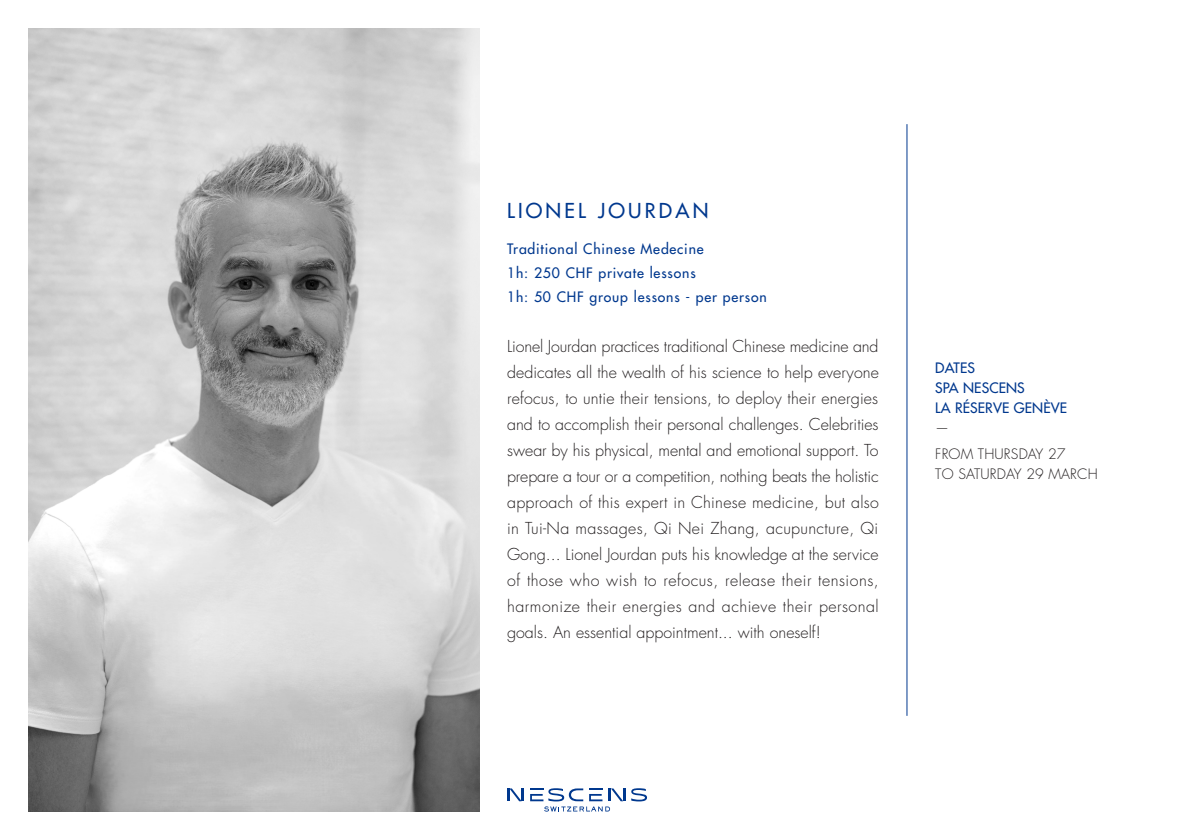
<style>
.page{position:relative;width:1191px;height:840px;background:#fff}
.page>*{position:absolute;margin:0;border:0;box-sizing:border-box;transform-origin:0 0}
.t1{font:500 20px "Futura Std";letter-spacing:.16em;color:#00388e}
.t2{font:300 16px/26px "Futura Std";color:#231f20;text-align:justify}
.t3{font:500 14px "Futura Std";letter-spacing:.06em;color:#00388e}
.t4{font:300 14px "Futura Std";letter-spacing:.01em;color:#231f20}
.t5{font:500 14px "Futura Std";letter-spacing:.01em;color:#00388e}
</style>
<div class="page">
<hr style="left:906px;top:124px;width:1px;height:591px;background:#00388e">
<img style="left:28px;top:28px;width:451px;height:783px">
<svg style="left:507px;top:788px;width:17px;height:12px"></svg>
<svg style="left:631px;top:788px;width:16px;height:13px"></svg>
<svg style="left:530px;top:788px;width:95px;height:23px"></svg>
<p class="t1" style="left:507px;top:198px;width:203px">LIONEL JOURDAN</p>
<p class="t3" style="left:507px;top:240px;width:198px">Traditional Chinese Medecine</p>
<p class="t3" style="left:507px;top:264px;width:190px">1h: 250 CHF private lessons</p>
<p class="t3" style="left:507px;top:288px;width:261px">1h: 50 CHF group lessons - per person</p>
<p class="t2" style="left:507px;top:333px;width:373px">Lionel Jourdan practices traditional Chinese medicine and dedicates all the wealth of his science to help everyone refocus, to untie their tensions, to deploy their energies and to accomplish their personal challenges. Celebrities swear by his physical, mental and emotional support. To prepare a tour or a competition, nothing beats the holistic approach of this expert in Chinese medicine, but also in Tui-Na massages, Qi Nei Zhang, acupuncture, Qi Gong... Lionel Jourdan puts his knowledge at the service of those who wish to refocus, release their tensions, harmonize their energies and achieve their personal goals. An essential appointment... with oneself!</p>
<p class="t3" style="left:935px;top:358px;width:41px">DATES</p>
<p class="t5" style="left:935px;top:378px;width:91px">SPA NESCENS</p>
<p class="t5" style="left:935px;top:398px;width:133px">LA RÉSERVE GENÈVE</p>
<p class="t4" style="left:935px;top:419px;width:15px">—</p>
<p class="t4" style="left:935px;top:445px;width:132px">FROM THURSDAY 27</p>
<p class="t4" style="left:935px;top:465px;width:164px">TO SATURDAY 29 MARCH</p>
</div>
